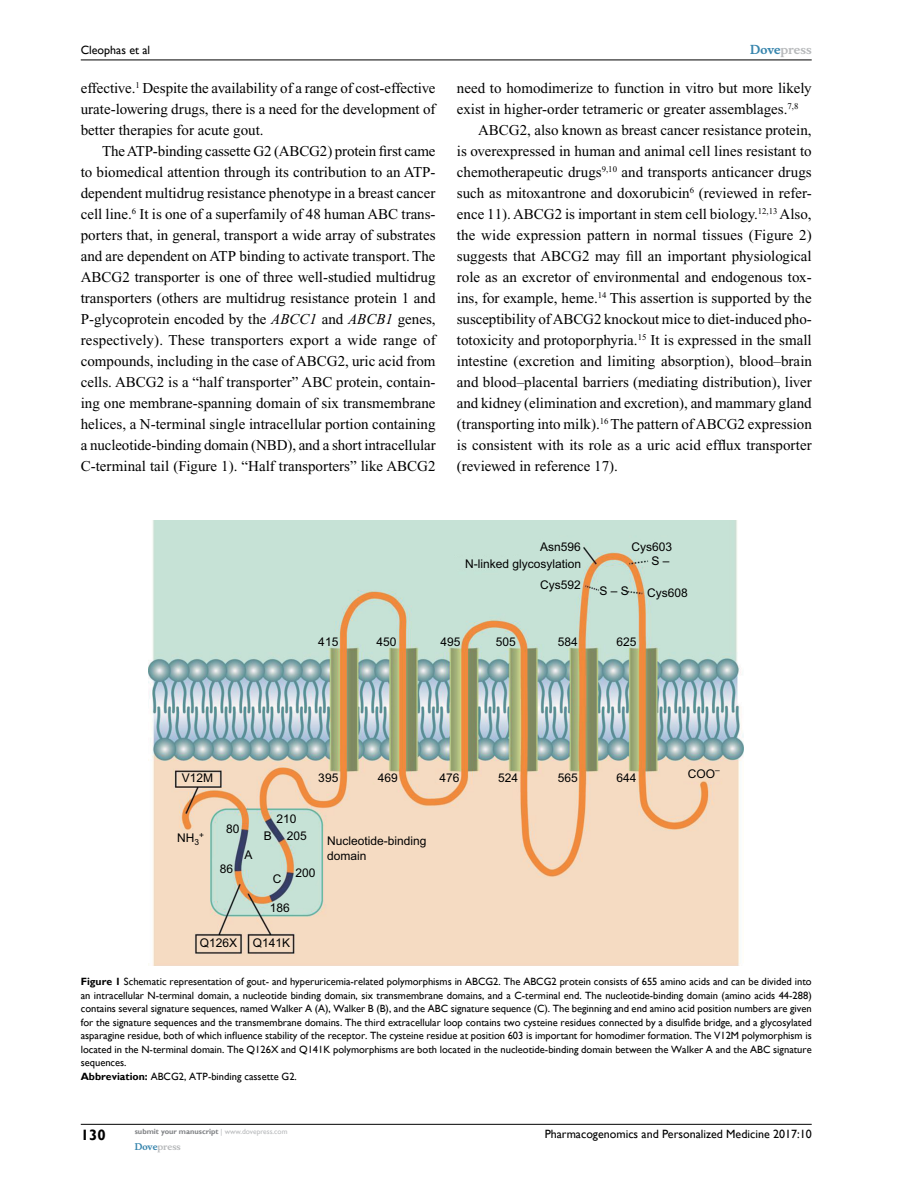
<style>
.page{position:relative;width:918px;height:1188px;background:#fff}
.page>*{position:absolute;margin:0;border:0;box-sizing:border-box;transform-origin:0 0}
.t1{font:15px/21px "Times New Roman";color:#000;text-align:justify}
.t2{font:700 15px "Gill Sans";color:#000}
.t3{font:12px/17.4px "Arial";color:#000}
.t4{font:12px "Gill Sans";color:#000}
.t5{font:700 12px "Musee";color:#b8babc}
.t6{font:10.5px/13.5px "Gill Sans";color:#000}
.t7{font:700 9px "Musee";color:#b8babc}
.t8{font:8.4px "Arial";color:#000}
.t9{font:700 7.5px "Gill Sans";color:#808285}
.s1{font-style:italic}
.s2{color:#3785ad}
.s3{font-weight:700}
.s4{font-weight:400;color:#b8babc}
</style>
<div class="page">
<hr style="left:81px;top:1124px;width:731px;height:1px;background:#000">
<hr style="left:81px;top:60px;width:731px;height:1px;background:#000">
<img style="left:149px;top:520px;width:595px;height:446px">
<p class="t4" style="left:81px;top:43px;width:71px">Cleophas et al</p>
<p class="t1" style="left:81px;top:77px;width:356px">effective.<sup>1</sup> Despite the availability of a range of cost-effective urate-lowering drugs, there is a need for the development of better therapies for acute gout.</p>
<p class="t1" style="left:81px;top:140px;width:356px;text-indent:21px">The ATP-binding cassette G2 (ABCG2) protein first came to biomedical attention through its contribution to an ATP&shy;dependent multidrug resistance phenotype in a breast cancer cell line.<sup>6</sup> It is one of a superfamily of 48 human ABC trans&shy;porters that, in general, transport a wide array of substrates and are dependent on ATP binding to activate transport. The ABCG2 transporter is one of three well-studied multidrug transporters (others are multidrug resistance protein 1 and P-glycoprotein encoded by the <span class="s1">ABCC1</span> and <span class="s1">ABCB1</span> genes, respectively). These transporters export a wide range of compounds, including in the case of ABCG2, uric acid from cells. ABCG2 is a “half transporter” ABC protein, contain&shy;ing one membrane-spanning domain of six transmembrane helices, a N-terminal single intracellular portion containing a nucleotide-binding domain (NBD), and a short intracellular C-terminal tail (Figure 1). “Half transporters” like ABCG2</p>
<p class="t5" style="left:750px;top:43px;width:63px"><span class="s2">Dove</span>press</p>
<p class="t1" style="left:457px;top:77px;width:356px">need to homodimerize to function in vitro but more likely</p>
<p class="t1" style="left:457px;top:98px;width:343px">exist in higher-order tetrameric or greater assemblages.<sup>7,8</sup></p>
<p class="t1" style="left:478px;top:119px;width:335px">ABCG2, also known as breast cancer resistance protein,</p>
<p class="t1" style="left:457px;top:140px;width:356px">is overexpressed in human and animal cell lines resistant to</p>
<p class="t1" style="left:457px;top:161px;width:356px">chemotherapeutic drugs<sup>9,10</sup> and transports anticancer drugs</p>
<p class="t1" style="left:457px;top:182px;width:356px">such as mitoxantrone and doxorubicin<sup>6</sup> (reviewed in refer-</p>
<p class="t1" style="left:457px;top:203px;width:356px">ence 11). ABCG2 is important in stem cell biology.<sup>12,13</sup> Also,</p>
<p class="t1" style="left:457px;top:224px;width:356px">the wide expression pattern in normal tissues (Figure 2)</p>
<p class="t1" style="left:457px;top:245px;width:356px">suggests that ABCG2 may fill an important physiological</p>
<p class="t1" style="left:457px;top:266px;width:356px">role as an excretor of environmental and endogenous tox-</p>
<p class="t1" style="left:457px;top:287px;width:356px">ins, for example, heme.<sup>14</sup> This assertion is supported by the</p>
<p class="t1" style="left:457px;top:308px;width:356px">susceptibility of ABCG2 knockout mice to diet-induced pho-</p>
<p class="t1" style="left:457px;top:329px;width:356px">totoxicity and protoporphyria.<sup>15</sup> It is expressed in the small</p>
<p class="t1" style="left:457px;top:350px;width:357px">intestine (excretion and limiting absorption), blood–brain</p>
<p class="t1" style="left:457px;top:371px;width:356px">and blood–placental barriers (mediating distribution), liver</p>
<p class="t1" style="left:457px;top:392px;width:356px">and kidney (elimination and excretion), and mammary gland</p>
<p class="t1" style="left:457px;top:413px;width:356px">(transporting into milk).<sup>16</sup> The pattern of ABCG2 expression</p>
<p class="t1" style="left:457px;top:434px;width:356px">is consistent with its role as a uric acid efflux transporter</p>
<p class="t1" style="left:457px;top:455px;width:163px">(reviewed in reference 17).</p>
<p class="t3" style="left:540px;top:538px;width:42px">Asn596</p>
<p class="t3" style="left:465px;top:555px;width:118px">N-linked glycosylation</p>
<p class="t3" style="left:540px;top:576px;width:42px">Cys592</p>
<p class="t3" style="left:632px;top:540px;width:42px;line-height:14px;text-align:right">Cys603<br>S –</p>
<p class="t3" style="left:600px;top:582px;width:31px">S – S</p>
<p class="t3" style="left:647px;top:584px;width:42px">Cys608</p>
<p class="t3" style="left:318px;top:633px;width:22px">415</p>
<p class="t3" style="left:377px;top:633px;width:22px">450</p>
<p class="t3" style="left:441px;top:633px;width:22px">495</p>
<p class="t3" style="left:496px;top:633px;width:22px">505</p>
<p class="t3" style="left:558px;top:633px;width:22px">584</p>
<p class="t3" style="left:616px;top:633px;width:22px">625</p>
<p class="t3" style="left:182px;top:770px;width:33px">V12M</p>
<p class="t3" style="left:318px;top:770px;width:22px">395</p>
<p class="t3" style="left:378px;top:770px;width:22px">469</p>
<p class="t3" style="left:439px;top:770px;width:22px">476</p>
<p class="t3" style="left:498px;top:770px;width:22px">524</p>
<p class="t3" style="left:558px;top:770px;width:22px">565</p>
<p class="t3" style="left:616px;top:770px;width:22px">644</p>
<p class="t3" style="left:177px;top:829px;width:24px">NH<sub>3</sub></p>
<p class="t8" style="left:199px;top:829px;width:6px">+</p>
<p class="t3" style="left:226px;top:821px;width:15px">80</p>
<p class="t3" style="left:220px;top:860px;width:15px">86</p>
<p class="t3" style="left:244px;top:846px;width:10px">A</p>
<p class="t3" style="left:287px;top:810px;width:22px;text-indent:-10px">210<br>205</p>
<p class="t3" style="left:264px;top:827px;width:10px">B</p>
<p class="t3" style="left:273px;top:870px;width:10px">C</p>
<p class="t3" style="left:295px;top:864px;width:22px">200</p>
<p class="t3" style="left:270px;top:899px;width:22px">186</p>
<p class="t3" style="left:327px;top:834px;width:101px;line-height:14.4px">Nucleotide-binding domain</p>
<p class="t3" style="left:200px;top:934px;width:39px">Q126X</p>
<p class="t3" style="left:253px;top:934px;width:39px">Q141K</p>
<p class="t3" style="left:688px;top:765px;width:34px">COO<sup>–</sup></p>
<p class="t6" style="left:81px;top:975px;width:732px"><span class="s3">Figure 1</span> Schematic representation of gout- and hyperuricemia-related polymorphisms in ABCG2. The ABCG2 protein consists of 655 amino acids and can be divided into an intracellular N-terminal domain, a nucleotide binding domain, six transmembrane domains, and a C-terminal end. The nucleotide-binding domain (amino acids 44-288) contains several signature sequences, named Walker A (A), Walker B (B), and the ABC signature sequence (C). The beginning and end amino acid position numbers are given for the signature sequences and the transmembrane domains. The third extracellular loop contains two cysteine residues connected by a disulfide bridge, and a glycosylated asparagine residue, both of which influence stability of the receptor. The cysteine residue at position 603 is important for homodimer formation. The V12M polymorphism is located in the N-terminal domain. The Q126X and Q141K polymorphisms are both located in the nucleotide-binding domain between the Walker A and the ABC signature sequences.<br><span class="s3">Abbreviation:</span> ABCG2, ATP-binding cassette G2.</p>
<p class="t2" style="left:81px;top:1126px;width:26px">130</p>
<p class="t9" style="left:135px;top:1127px;width:154px">submit your manuscript <span class="s4">| www.dovepress.com</span></p>
<p class="t7" style="left:135px;top:1141px;width:48px"><span class="s2">Dove</span>press</p>
<p class="t4" style="left:545px;top:1127px;width:269px">Pharmacogenomics and Personalized Medicine 2017:10</p>
</div>
